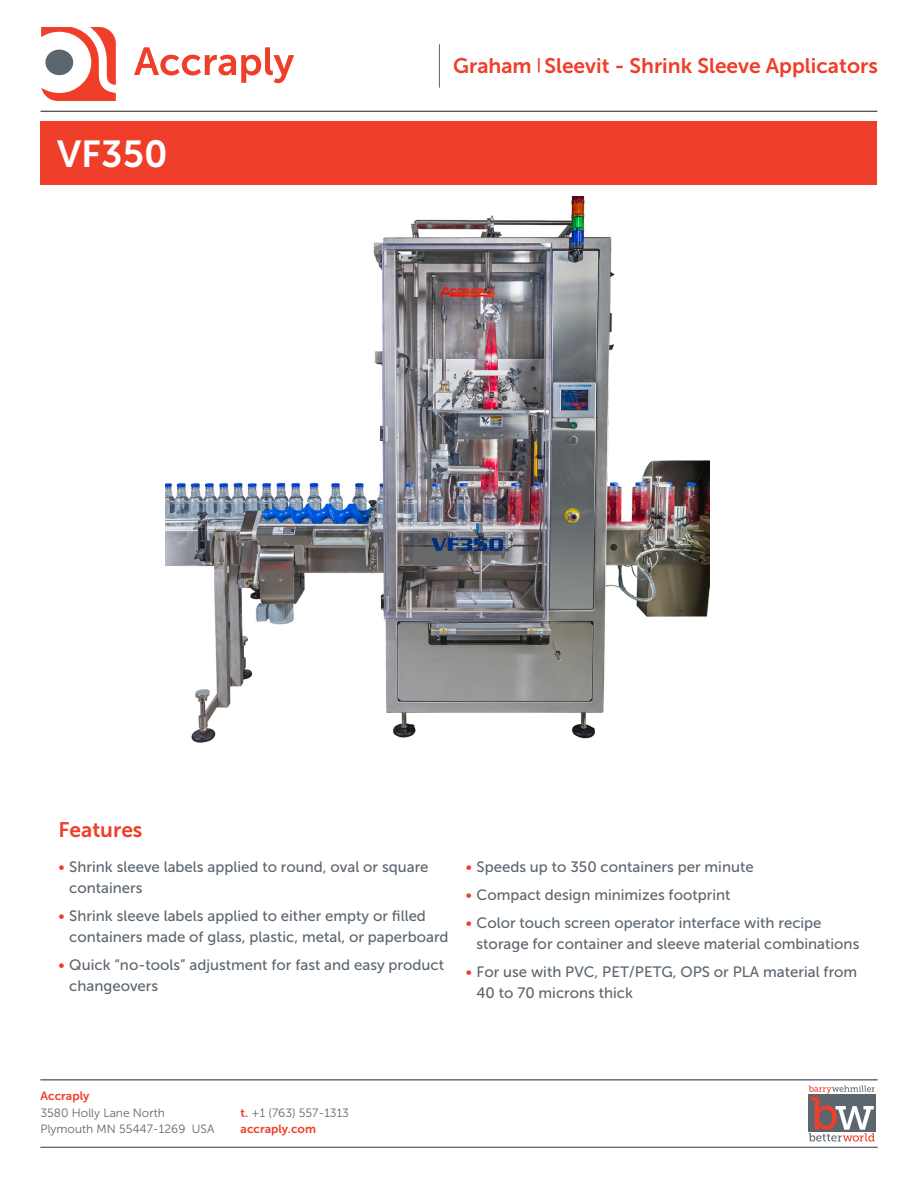
<style>
.page{position:relative;width:918px;height:1188px;background:#fff}
.page>*{position:absolute;margin:0;border:0;box-sizing:border-box;transform-origin:0 0}
.Page_1_Big_Header{font:37.5px "Museo Sans 700";color:#fff}
.Standing_Head{font:21px "Museo Sans 700";color:#ef3e29}
.t1{font:15px/21px "Museo Sans 500";color:#5c666f}
.t2{font:12px/16.5px "Museo Sans 300";color:#5c666f}
.t3{font:12px "Museo Sans 700";color:#ef3e29}
.s1{font-size:15px}
.s2{color:#ef3e29}
.s3{font-family:"Museo Sans 700";color:#ef3e29}
</style>
<div class="page">
<div style="left:40px;top:122px;width:838px;height:63px;background:#ef3e29"></div>
<hr style="left:40px;top:111px;width:838px;height:1px;background:#231f20">
<svg style="left:134px;top:47px;width:160px;height:36px"></svg>
<svg style="left:41px;top:27px;width:75px;height:74px"></svg>
<svg style="left:809px;top:1086px;width:66px;height:56px"></svg>
<hr style="left:40px;top:1147px;width:838px;height:1px;background:#5c666f">
<hr style="left:40px;top:1080px;width:838px;height:1px;background:#5c666f">
<hr style="left:439px;top:44px;width:1px;height:44px;background:#5c666f">
<img style="left:166px;top:197px;width:543px;height:546px">
<p class="Page_1_Big_Header" style="left:57px;top:133px;width:112px">VF350</p>
<h2 class="Standing_Head" style="left:58px;top:819px;width:85px">Features</h2>
<p class="Standing_Head" style="left:453px;top:54px;width:426px">Graham <span class="s1">|</span> Sleevit - Shrink Sleeve Applicators</p>
<p class="t1" style="left:69px;top:857px;width:361px;text-indent:-11px"><span class="s2">•</span> Shrink sleeve labels applied to round, oval or square containers</p>
<p class="t1" style="left:69px;top:906px;width:381px;text-indent:-11px"><span class="s2">•</span> Shrink sleeve labels applied to either empty or filled containers made of glass, plastic, metal, or paperboard</p>
<p class="t1" style="left:69px;top:954px;width:376px;text-indent:-11px"><span class="s2">•</span> Quick “no-tools” adjustment for fast and easy product changeovers</p>
<p class="t1" style="left:466px;top:857px;width:289px"><span class="s2">•</span> Speeds up to 350 containers per minute</p>
<p class="t1" style="left:466px;top:885px;width:266px"><span class="s2">•</span> Compact design minimizes footprint</p>
<p class="t1" style="left:477px;top:912px;width:384px;text-indent:-11px"><span class="s2">•</span> Color touch screen operator interface with recipe storage for container and sleeve material combinations</p>
<p class="t1" style="left:477px;top:961px;width:382px;text-indent:-11px"><span class="s2">•</span> For use with PVC, PET/PETG, OPS or PLA material from<br>40 to 70 microns thick</p>
<p class="t3" style="left:40px;top:1089px;width:50px">Accraply</p>
<p class="t2" style="left:40px;top:1104px;width:176px">3580 Holly Lane North<br>Plymouth MN 55447-1269 USA</p>
<p class="t2" style="left:241px;top:1104px;width:110px"><span class="s3">t.</span> +1 (763) 557-1313</p>
<p class="t3" style="left:241px;top:1122px;width:77px">accraply.com</p>
</div>
